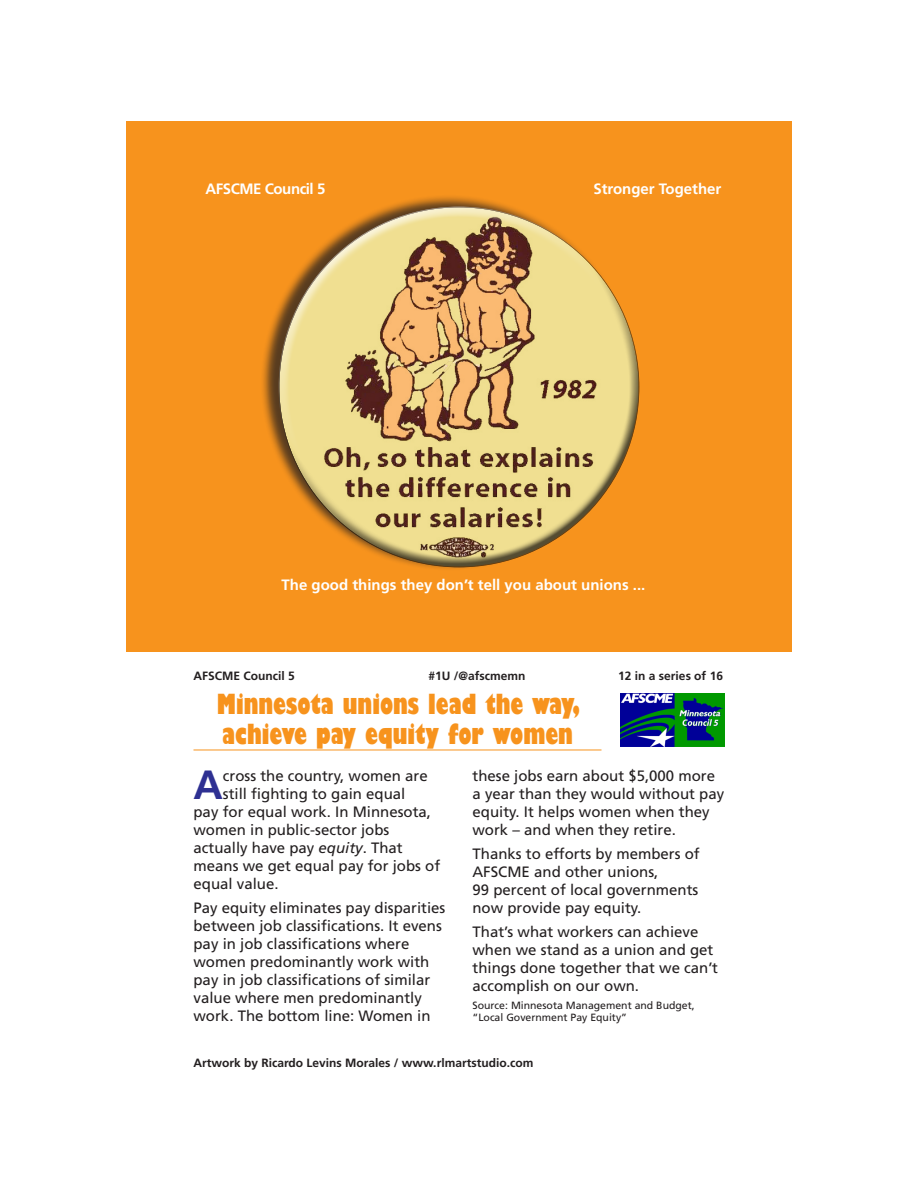
<style>
.page{position:relative;width:918px;height:1188px;background:#fff}
.page>*{position:absolute;margin:0;border:0;box-sizing:border-box;transform-origin:0 0}
.Text{font:700 40.8px "Frutiger LT Std";color:#2e3092}
.Headline{font:800 condensed 27px/30px "Gill Sans";color:#f7931d}
.Text-2{font:15px/18px "Frutiger LT Std";color:#231f20}
.t1{font:700 15px "Frutiger LT Std";color:#fff}
.t2{font:700 15px "Frutiger LT Std";letter-spacing:-.03em;color:#fff}
.Artist_credit{font:700 12px "Frutiger LT Std";color:#231f20}
.Text-Source{font:10.5px/12px "Frutiger LT Std";color:#231f20}
.s1{font-style:italic}
</style>
<div class="page">
<div style="left:126px;top:122px;width:666px;height:530px;background:#f7931d"></div>
<div style="left:260px;top:194px;width:377px;height:377px;background:#231f20;opacity:.75"></div>
<div style="left:278px;top:205px;width:343px;height:271px;background:#fff;opacity:.75"></div>
<div style="left:286px;top:264px;width:354px;height:304px;background:#231f20;opacity:.75"></div>
<img style="left:621px;top:694px;width:103px;height:53px">
<hr style="left:194px;top:750px;width:408px;height:1px;background:#f7931d">
<p class="t2" style="left:206px;top:179px;width:121px">AFSCME Council 5</p>
<p class="t1" style="left:593px;top:179px;width:130px">Stronger Together</p>
<p class="t1" style="left:282px;top:576px;width:365px">The good things they don’t tell you about unions ...</p>
<p class="Artist_credit" style="left:194px;top:668px;width:103px">AFSCME Council 5</p>
<p class="Artist_credit" style="left:429px;top:668px;width:98px">#1U /@afscmemn</p>
<p class="Artist_credit" style="left:618px;top:668px;width:106px">12 in a series of 16</p>
<p class="Headline" style="left:217px;top:690px;width:365px">Minnesota unions lead the way, achieve pay equity for women</p>
<p class="Text" style="left:194px;top:761px;width:31px">A</p>
<p class="Text-2" style="left:223px;top:767px;width:206px">cross the country, women are</p>
<p class="Text-2" style="left:223px;top:785px;width:184px">still fighting to gain equal</p>
<p class="Text-2" style="left:194px;top:803px;width:239px">pay for equal work. In Minnesota,</p>
<p class="Text-2" style="left:194px;top:821px;width:197px">women in public-sector jobs</p>
<p class="Text-2" style="left:194px;top:839px;width:211px">actually have pay <span class="s1">equity</span>. That</p>
<p class="Text-2" style="left:194px;top:857px;width:248px">means we get equal pay for jobs of</p>
<p class="Text-2" style="left:194px;top:875px;width:87px">equal value.</p>
<p class="Text-2" style="left:194px;top:899px;width:253px">Pay equity eliminates pay disparities between job classifications. It evens pay in job classifications where women predominantly work with pay in job classifications of similar value where men predominantly work. The bottom line: Women in</p>
<p class="Text-2" style="left:472px;top:767px;width:253px">these jobs earn about $5,000 more a year than they would without pay equity. It helps women when they work – and when they retire.</p>
<p class="Text-2" style="left:472px;top:845px;width:229px">Thanks to efforts by members of<br>AFSCME and other unions,<br>99 percent of local governments now provide pay equity.</p>
<p class="Text-2" style="left:472px;top:923px;width:247px">That’s what workers can achieve when we stand as a union and get things done together that we can’t accomplish on our own.</p>
<p class="Text-Source" style="left:472px;top:999px;width:224px">Source: Minnesota Management and Budget, “Local Government Pay Equity”</p>
<p class="Artist_credit" style="left:194px;top:1055px;width:341px">Artwork by Ricardo Levins Morales / www.rlmartstudio.com</p>
</div>
